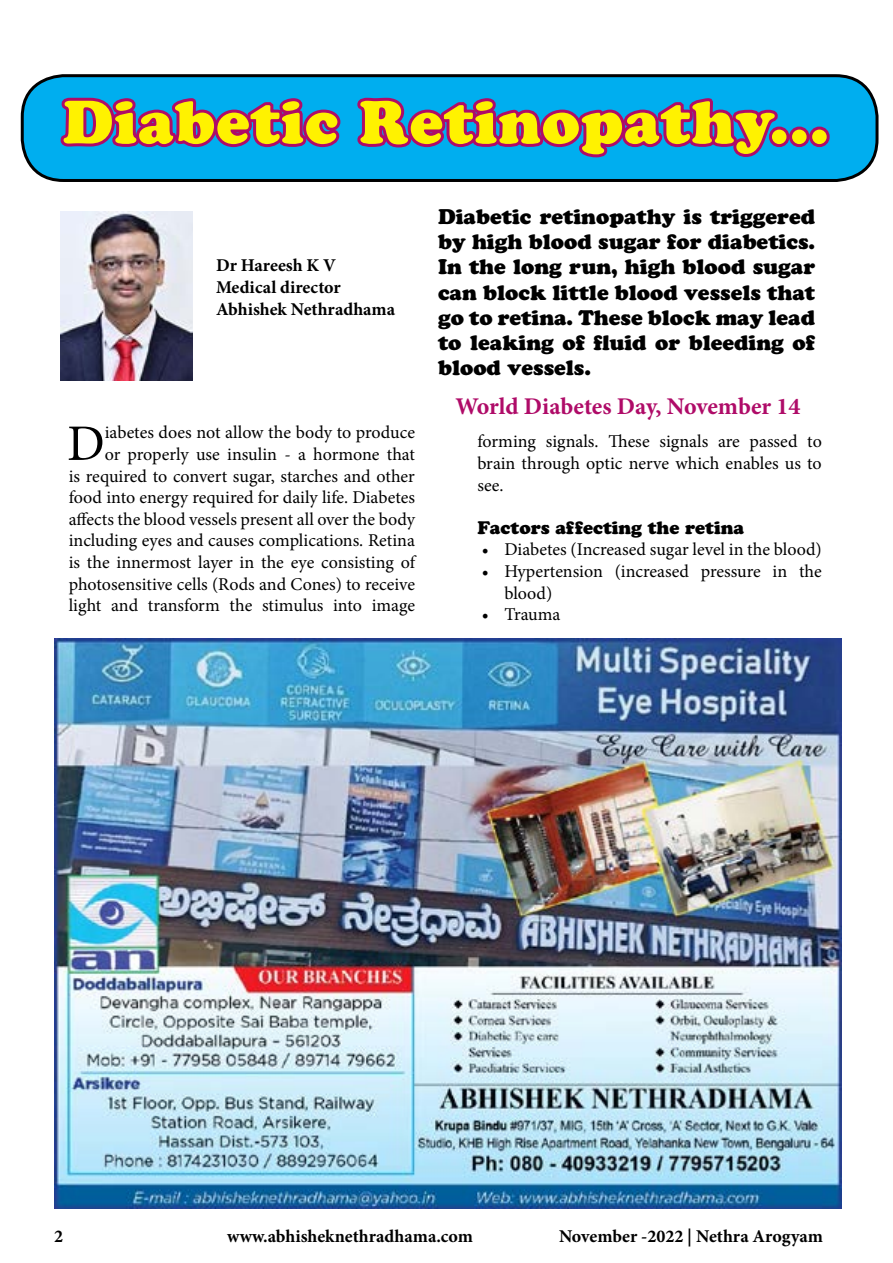
<style>
.page{position:relative;width:893px;height:1263px;background:#fff}
.page>*{position:absolute;margin:0;border:0;box-sizing:border-box;transform-origin:0 0}
.t1{font:60px "Cooper Black Std";letter-spacing:.02em;color:#fff200}
.t2{font:51.3px "Minion Pro";color:#000}
.t3{font:700 24px "Minion Pro";letter-spacing:-.005em;color:#af0b68}
.t4{font:21px/25.2px "Cooper Black Std";color:#000;text-align:justify}
.t5{font:18px/21.6px "Minion Pro";color:#000;text-align:right}
.t6{font:700 18px/21.6px "Minion Pro";color:#000}
.t7{font:18px "Cooper Black Std";color:#000}
</style>
<div class="page">
<img style="left:54px;top:639px;width:787px;height:570px">
<div style="left:22px;top:76px;width:855px;height:104px;background:#00aeef;border-radius:41px"></div>
<svg style="left:60px;top:97px;width:281px;height:51px"></svg>
<svg style="left:357px;top:97px;width:424px;height:61px"></svg>
<div style="left:769px;top:127px;width:20px;height:20px;border:6px solid #af0b68;border-radius:50%"></div>
<div style="left:789px;top:127px;width:21px;height:20px;border:6px solid #af0b68;border-radius:50%"></div>
<div style="left:809px;top:127px;width:21px;height:20px;border:6px solid #af0b68;border-radius:50%"></div>
<div style="left:21px;top:74px;width:857px;height:108px;border:3px solid #000;border-radius:41px"></div>
<img style="left:60px;top:212px;width:133px;height:168px">
<h1 class="t1" style="left:63px;top:86px;width:768px">Diabetic Retinopathy...</h1>
<p class="t6" style="left:216px;top:255px;width:181px">Dr Hareesh K V<br>Medical director<br>Abhishek Nethradhama</p>
<p class="t4" style="left:438px;top:204px;width:379px">Diabetic retinopathy is triggered by high blood sugar for diabetics.<br>In the long run, high blood sugar can block little blood vessels that go to retina. These block may lead to leaking of fluid or bleeding of blood vessels.</p>
<h3 class="t3" style="left:455px;top:389px;width:346px">World Diabetes Day, November 14</h3>
<p class="t5" style="left:69px;top:422px;width:348px">iabetes does not allow the body to produce<br>or properly use insulin - a hormone that<br>is required to convert sugar, starches and other food into energy required for daily life. Diabetes affects the blood vessels present all over the body including eyes and causes complications. Retina is the innermost layer in the eye consisting of photosensitive cells (Rods and Cones) to receive light and transform the stimulus into image</p>
<p class="t5" style="left:477px;top:431px;width:346px;text-align:justify">forming signals. These signals are passed to brain through optic nerve which enables us to see.</p>
<h2 class="t2" style="left:67px;top:409px;width:39px">D</h2>
<p class="t7" style="left:477px;top:517px;width:268px">Factors affecting the retina</p>
<p class="t5" style="left:482px;top:539px;width:341px">• Diabetes (Increased sugar level in the blood)</p>
<p class="t5" style="left:504px;top:560px;width:319px;text-align:left;text-indent:-22px">• Hypertension (increased pressure in the blood)</p>
<p class="t5" style="left:482px;top:604px;width:80px">• Trauma</p>
<p class="t6" style="left:54px;top:1225px;width:10px">2</p>
<p class="t6" style="left:227px;top:1225px;width:247px">www.abhisheknethradhama.com</p>
<p class="t6" style="left:559px;top:1225px;width:265px">November -2022 | Nethra Arogyam</p>
</div>
